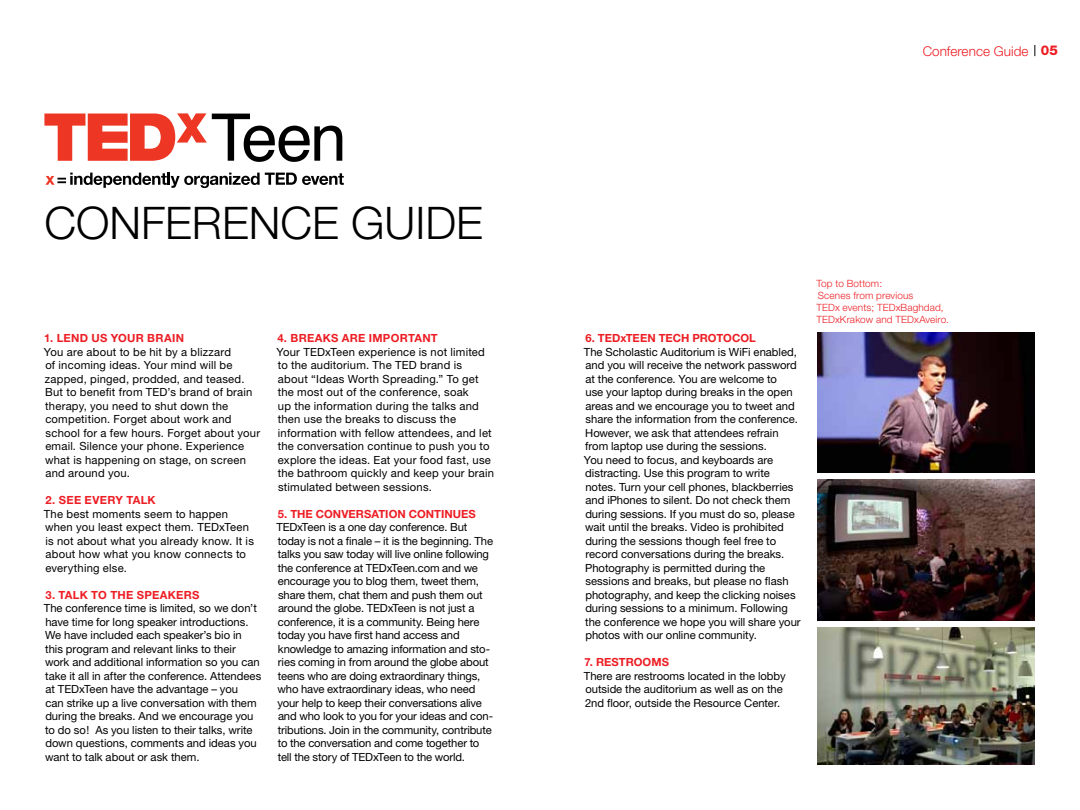
<style>
.page{position:relative;width:1080px;height:810px;background:#fff}
.page>*{position:absolute;margin:0;border:0;box-sizing:border-box;transform-origin:0 0}
.t1{font:65.62px "Helvetica";color:#000}
.t2{font:300 45px "Helvetica Neue";color:#000}
.t3{font:300 13.5px "Helvetica Neue";letter-spacing:.005em;color:#ed1d24}
.t4{font:11.25px/13.5px "Helvetica Neue";color:#000}
.t5{font:11.25px/13.5px "Helvetica Neue";letter-spacing:.02em;color:#000}
.t6{font:700 11.25px "Helvetica Neue";letter-spacing:.01em;color:#ed1d24}
.t7{font:700 11.25px "Helvetica Neue";letter-spacing:.03em;color:#ed1d24}
.t8{font:300 10px/12px "Helvetica Neue";letter-spacing:.015em;color:#ed1d24}
.s1{font-weight:800}
</style>
<div class="page">
<img style="left:818px;top:333px;width:217px;height:139px">
<img style="left:818px;top:480px;width:217px;height:140px">
<img style="left:818px;top:627px;width:217px;height:138px">
<svg style="left:45px;top:173px;width:299px;height:15px"></svg>
<svg style="left:44px;top:113px;width:163px;height:48px"></svg>
<h1 class="t1" style="left:211px;top:87px;width:137px">Teen</h1>
<h2 class="t2" style="left:44px;top:195px;width:440px">CONFERENCE GUIDE</h2>
<p class="t6" style="left:44px;top:331px;width:141px">1. LEND US YOUR BRAIN</p>
<p class="t5" style="left:44px;top:345px;width:218px">You are about to be hit by a blizzard<br>of incoming ideas. Your mind will be zapped, pinged, prodded, and teased.<br>But to benefit from TED’s brand of brain therapy, you need to shut down the competition. Forget about work and school for a few hours. Forget about your email. Silence your phone. Experience what is happening on stage, on screen and around you.</p>
<p class="t7" style="left:45px;top:493px;width:112px">2. SEE EVERY TALK</p>
<p class="t5" style="left:44px;top:507px;width:212px">The best moments seem to happen when you least expect them. TEDxTeen is not about what you already know. It is about how what you know connects to everything else.</p>
<p class="t6" style="left:45px;top:588px;width:156px">3. TALK TO THE SPEAKERS</p>
<p class="t4" style="left:44px;top:602px;width:219px">The conference time is limited, so we don’t have time for long speaker introductions.<br>We have included each speaker’s bio in<br>this program and relevant links to their work and additional information so you can take it all in after the conference. Attendees at TEDxTeen have the advantage – you<br>can strike up a live conversation with them during the breaks. And we encourage you to do so! As you listen to their talks, write down questions, comments and ideas you want to talk about or ask them.</p>
<p class="t6" style="left:277px;top:331px;width:162px">4. BREAKS ARE IMPORTANT</p>
<p class="t5" style="left:277px;top:345px;width:219px">Your TEDxTeen experience is not limited to the auditorium. The TED brand is<br>about “Ideas Worth Spreading.” To get the most out of the conference, soak<br>up the information during the talks and then use the breaks to discuss the information with fellow attendees, and let the conversation continue to push you to explore the ideas. Eat your food fast, use the bathroom quickly and keep your brain stimulated between sessions.</p>
<p class="t6" style="left:278px;top:507px;width:200px">5. THE CONVERSATION CONTINUES</p>
<p class="t4" style="left:276px;top:521px;width:218px">TEDxTeen is a one day conference. But today is not a finale – it is the beginning. The talks you saw today will live online following the conference at TEDxTeen.com and we encourage you to blog them, tweet them, share them, chat them and push them out around the globe. TEDxTeen is not just a conference, it is a community. Being here today you have first hand access and knowledge to amazing information and sto&shy;ries coming in from around the globe about teens who are doing extraordinary things, who have extraordinary ideas, who need your help to keep their conversations alive and who look to you for your ideas and con&shy;tributions. Join in the community, contribute to the conversation and come together to tell the story of TEDxTeen to the world.</p>
<p class="t3" style="left:923px;top:43px;width:137px">Conference Guide <span class="s1">05</span></p>
<p class="t6" style="left:586px;top:331px;width:172px">6. TEDxTEEN TECH PROTOCOL</p>
<p class="t4" style="left:584px;top:345px;width:218px">The Scholastic Auditorium is WiFi enabled, and you will receive the network password at the conference. You are welcome to<br>use your laptop during breaks in the open areas and we encourage you to tweet and share the information from the conference.<br>However, we ask that attendees refrain from laptop use during the sessions.<br>You need to focus, and keyboards are distracting. Use this program to write notes. Turn your cell phones, blackberries and iPhones to silent. Do not check them during sessions. If you must do so, please wait until the breaks. Video is prohibited during the sessions though feel free to record conversations during the breaks.<br>Photography is permitted during the sessions and breaks, but please no flash photography, and keep the clicking noises during sessions to a minimum. Following the conference we hope you will share your photos with our online community.</p>
<p class="t6" style="left:585px;top:655px;width:86px">7. RESTROOMS</p>
<p class="t4" style="left:584px;top:669px;width:203px">There are restrooms located in the lobby outside the auditorium as well as on the<br>2nd floor, outside the Resource Center.</p>
<p class="t8" style="left:816px;top:277px;width:134px">Top to Bottom:<br>Scenes from previous<br>TEDx events; TEDxBaghdad,<br>TEDxKrakow and TEDxAveiro.</p>
</div>
